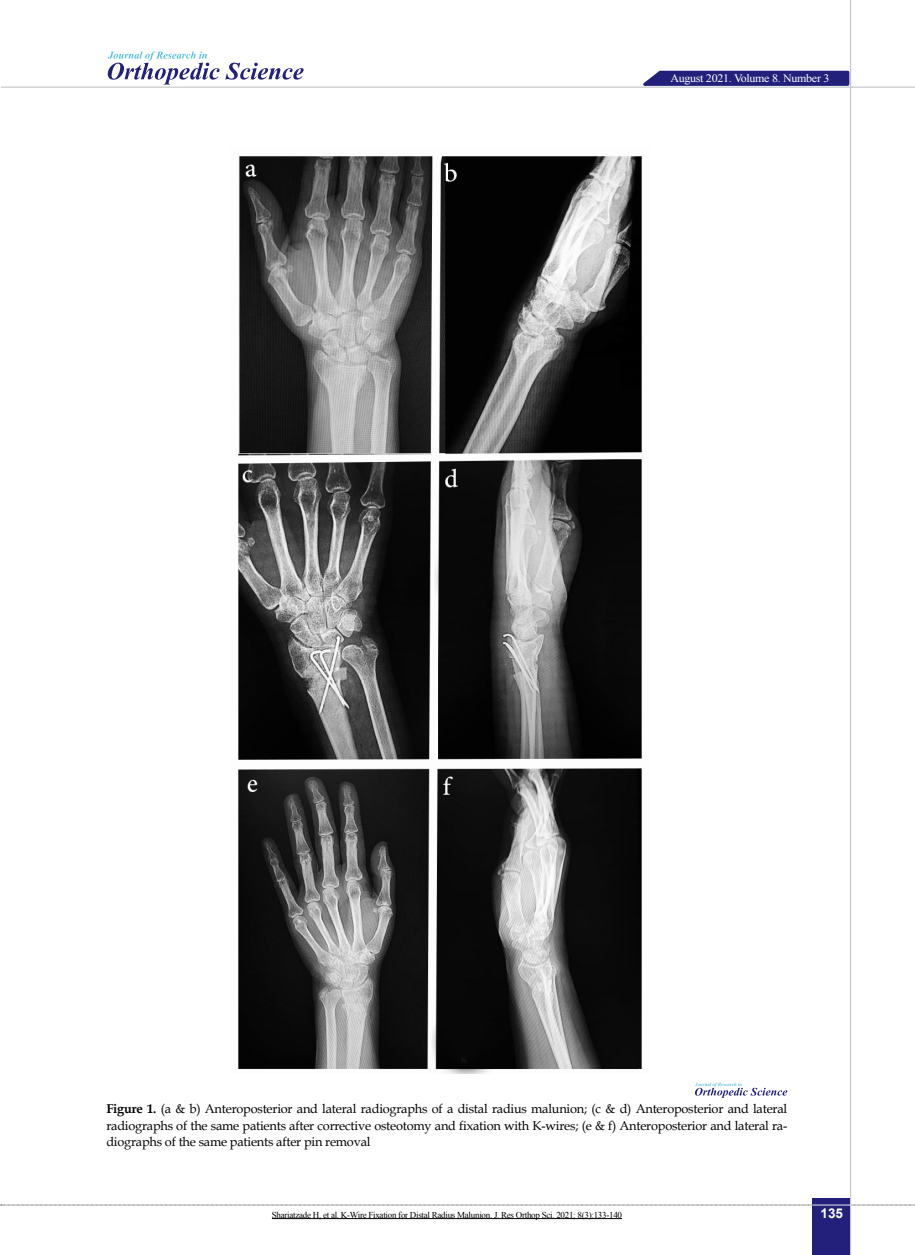
<style>
.page{position:relative;width:915px;height:1255px;background:#fff}
.page>*{position:absolute;margin:0;border:0;box-sizing:border-box;transform-origin:0 0}
.t1{font:700 13.5px "Arial";color:#fff}
.t2{font:12.75px/16.5px "Book Antiqua";letter-spacing:-.015em;color:#000;text-align:justify}
.t3{font:11.4px "Times New Roman";letter-spacing:-.025em;color:#fff;scale:1.05 1}
.t4{font:9px "Times New Roman";letter-spacing:-.03em;color:#000}
.s1{font-weight:700}
</style>
<div class="page">
<svg style="left:1px;top:1204px;width:914px;height:1px"></svg>
<div style="left:812px;top:1198px;width:38px;height:56px;background:#22207a"></div>
<hr style="left:849px;top:0;width:1px;height:1254px;background:#c2c4c6">
<hr style="left:1px;top:87px;width:913px;height:1px;background:#c2c4c6">
<hr style="left:812px;top:1204px;width:38px;height:1px;background:#ebebec">
<svg style="left:635px;top:69px;width:215px;height:18px;background:#514f95"></svg>
<svg style="left:108px;top:51px;width:195px;height:33px"></svg>
<img style="left:238px;top:156px;width:404px;height:917px">
<svg style="left:695px;top:1082px;width:92px;height:15px"></svg>
<hr style="left:272px;top:1218px;width:349px;height:1px;background:#000">
<p class="t3" style="left:670px;top:70px;width:153px">August 2021. Volume 8. Number 3</p>
<p class="t2" style="left:106px;top:1100px;width:682px"><span class="s1">Figure 1.</span> (a &amp; b) Anteroposterior and lateral radiographs of a distal radius malunion; (c &amp; d) Anteroposterior and lateral radiographs of the same patients after corrective osteotomy and fixation with K-wires; (e &amp; f) Anteroposterior and lateral ra&shy;diographs of the same patients after pin removal</p>
<p class="t4" style="left:272px;top:1208px;width:351px">Shariatzade H, et al. K-Wire Fixation for Distal Radius Malunion. J. Res Orthop Sci. 2021; 8(3):133-140</p>
<p class="t1" style="left:820px;top:1203px;width:24px">135</p>
</div>
